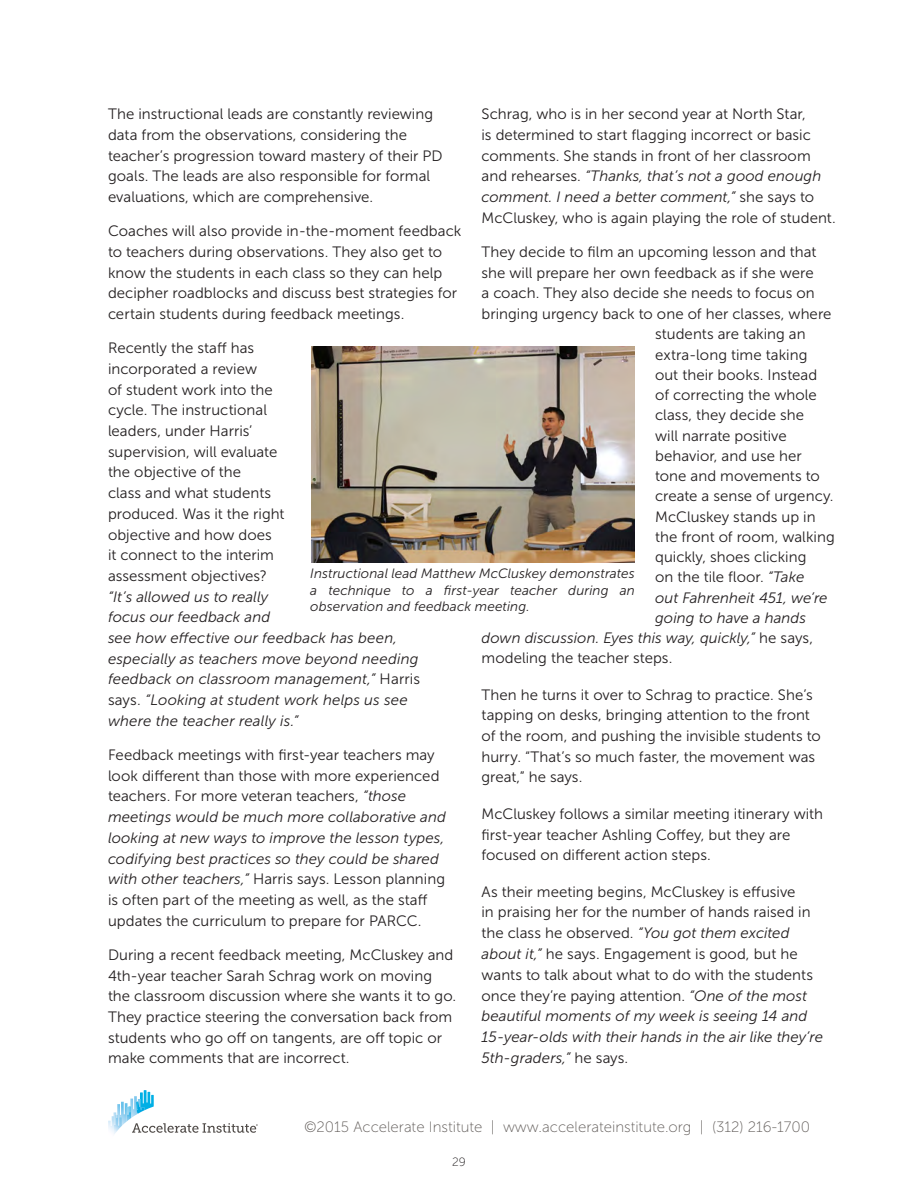
<style>
.page{position:relative;width:918px;height:1188px;background:#fff}
.page>*{position:absolute;margin:0;border:0;box-sizing:border-box;transform-origin:0 0}
.t1{font:15px/20.7px "Museo Sans 300";letter-spacing:.005em;color:#231f20}
.t2{font:italic 15px "Museo Sans 300";color:#231f20}
.t3{font:15px "Museo Sans 100";color:#615c59}
.t4{font:italic 13.5px/16.5px "Museo Sans 300";letter-spacing:.01em;color:#231f20;text-align:justify}
.t5{font:12px "Museo Sans 100";color:#231f20}
.s1{font-style:italic}
.s2{font-style:normal}
</style>
<div class="page">
<svg style="left:108px;top:1090px;width:150px;height:44px"></svg>
<img style="left:312px;top:347px;width:322px;height:215px">
<p class="t1" style="left:482px;top:104px;width:356px">Schrag, who is in her second year at North Star,<br>is determined to start flagging incorrect or basic comments. She stands in front of her classroom and rehearses. <span class="s1">“Thanks, that’s not a good enough comment. I need a better comment,”</span> she says to McCluskey, who is again playing the role of student.</p>
<p class="t1" style="left:482px;top:242px;width:337px">They decide to film an upcoming lesson and that</p>
<p class="t1" style="left:482px;top:262px;width:334px">she will prepare her own feedback as if she were</p>
<p class="t1" style="left:482px;top:283px;width:335px">a coach. They also decide she needs to focus on</p>
<p class="t1" style="left:482px;top:304px;width:352px">bringing urgency back to one of her classes, where</p>
<p class="t1" style="left:655px;top:324px;width:152px">students are taking an</p>
<p class="t1" style="left:655px;top:344px;width:154px">extra-long time taking</p>
<p class="t1" style="left:655px;top:364px;width:164px">out their books. Instead</p>
<p class="t1" style="left:655px;top:385px;width:163px">of correcting the whole</p>
<p class="t1" style="left:655px;top:405px;width:150px">class, they decide she</p>
<p class="t1" style="left:655px;top:425px;width:133px">will narrate positive</p>
<p class="t1" style="left:655px;top:445px;width:148px">behavior, and use her</p>
<p class="t1" style="left:655px;top:466px;width:166px">tone and movements to</p>
<p class="t1" style="left:655px;top:486px;width:180px">create a sense of urgency.</p>
<p class="t1" style="left:655px;top:506px;width:162px">McCluskey stands up in</p>
<p class="t1" style="left:655px;top:526px;width:181px">the front of room, walking</p>
<p class="t1" style="left:655px;top:547px;width:153px">quickly, shoes clicking</p>
<p class="t1" style="left:655px;top:567px;width:151px">on the tile floor. <span class="s1">“Take</span></p>
<p class="t2" style="left:655px;top:589px;width:174px">out Fahrenheit 451, we’re</p>
<p class="t2" style="left:655px;top:610px;width:152px">going to have a hands</p>
<p class="t2" style="left:482px;top:630px;width:333px">down discussion. Eyes this way, quickly,” <span class="s2">he says,</span></p>
<p class="t1" style="left:482px;top:648px;width:192px">modeling the teacher steps.</p>
<p class="t1" style="left:482px;top:684px;width:341px">Then he turns it over to Schrag to practice. She’s tapping on desks, bringing attention to the front of the room, and pushing the invisible students to hurry. “That’s so much faster, the movement was great,” he says.</p>
<p class="t1" style="left:482px;top:803px;width:343px">McCluskey follows a similar meeting itinerary with first-year teacher Ashling Coffey, but they are focused on different action steps.</p>
<p class="t1" style="left:482px;top:881px;width:343px">As their meeting begins, McCluskey is effusive<br>in praising her for the number of hands raised in the class he observed. <span class="s1">“You got them excited about it,”</span> he says. Engagement is good, but he wants to talk about what to do with the students once they’re paying attention. <span class="s1">“One of the most beautiful moments of my week is seeing 14 and 15-year-olds with their hands in the air like they’re 5th-graders,”</span> he says.</p>
<p class="t1" style="left:108px;top:104px;width:336px">The instructional leads are constantly reviewing data from the observations, considering the teacher’s progression toward mastery of their PD goals. The leads are also responsible for formal evaluations, which are comprehensive.</p>
<p class="t1" style="left:108px;top:221px;width:355px">Coaches will also provide in-the-moment feedback to teachers during observations. They also get to know the students in each class so they can help decipher roadblocks and discuss best strategies for certain students during feedback meetings.</p>
<p class="t1" style="left:108px;top:338px;width:314px">Recently the staff has<br>incorporated a review<br>of student work into the<br>cycle. The instructional<br>leaders, under Harris’<br>supervision, will evaluate<br>the objective of the<br>class and what students<br>produced. Was it the right<br>objective and how does<br>it connect to the interim<br>assessment objectives?<br><span class="s1">“It’s allowed us to really<br>focus our feedback and<br>see how effective our feedback has been, especially as teachers move beyond needing feedback on classroom management,”</span> Harris says. <span class="s1">“Looking at student work helps us see where the teacher really is.”</span></p>
<p class="t1" style="left:108px;top:745px;width:340px">Feedback meetings with first-year teachers may look different than those with more experienced teachers. For more veteran teachers, <span class="s1">“those meetings would be much more collaborative and looking at new ways to improve the lesson types, codifying best practices so they could be shared with other teachers,”</span> Harris says. Lesson planning is often part of the meeting as well, as the staff updates the curriculum to prepare for PARCC.</p>
<p class="t1" style="left:108px;top:944px;width:350px">During a recent feedback meeting, McCluskey and 4th-year teacher Sarah Schrag work on moving the classroom discussion where she wants it to go.<br>They practice steering the conversation back from students who go off on tangents, are off topic or make comments that are incorrect.</p>
<p class="t4" style="left:310px;top:565px;width:326px">Instructional lead Matthew McCluskey demonstrates a technique to a first-year teacher during an observation and feedback meeting.</p>
<p class="t3" style="left:304px;top:1119px;width:507px">©2015 Accelerate Institute | www.accelerateinstitute.org | (312) 216-1700</p>
<p class="t5" style="left:452px;top:1156px;width:15px">29</p>
</div>
